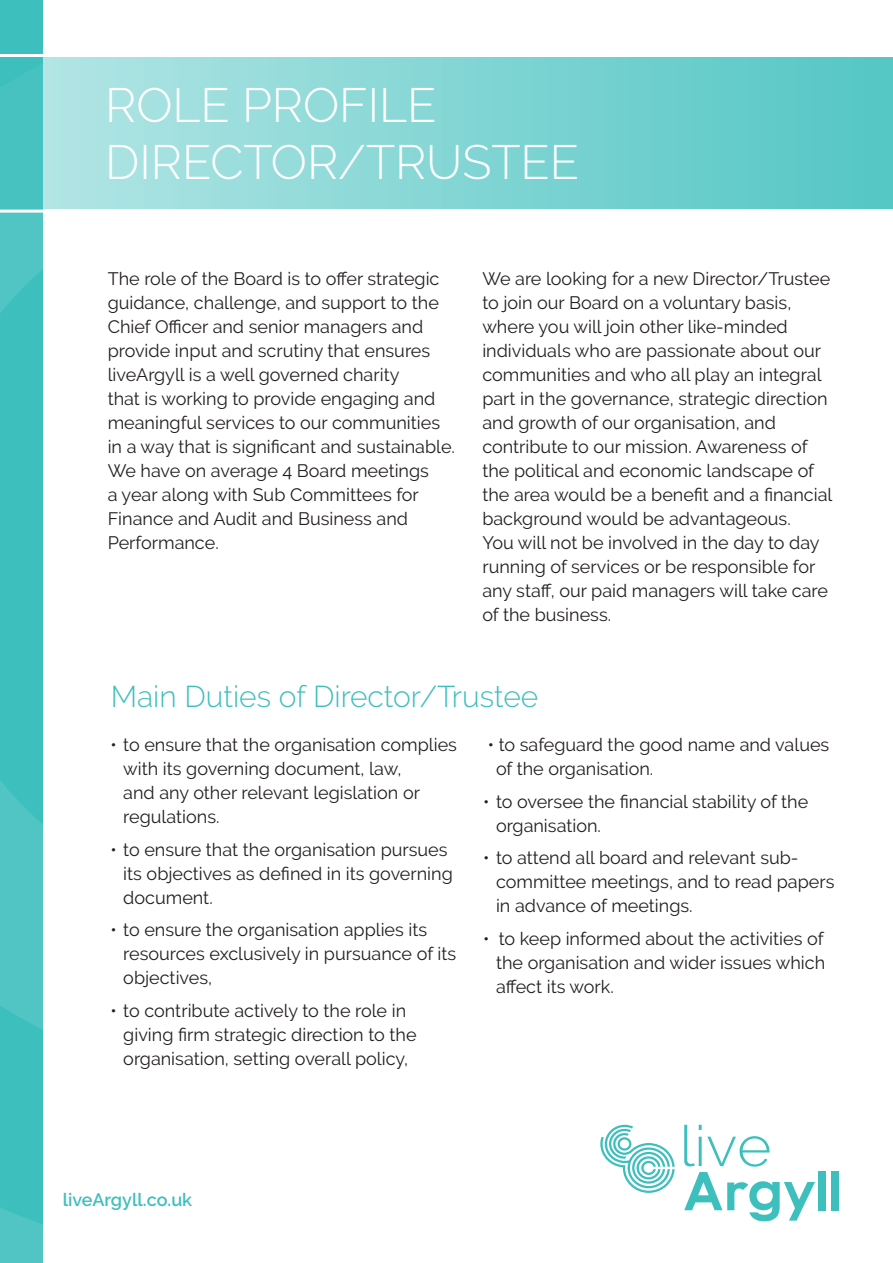
<style>
.page{position:relative;width:893px;height:1263px;background:#fff}
.page>*{position:absolute;margin:0;border:0;box-sizing:border-box;transform-origin:0 0}
.t1{font:300 48px/57.6px "Raleway";color:#fff}
.t2{font:300 30px "Raleway";color:#3dbfbd}
.t3{font:18px/24px "Raleway";color:#231f20}
.t4{font:600 18px "Raleway";color:#3dbfbd}
</style>
<div class="page">
<svg style="left:0;top:0;width:43px;height:1263px;background:#42c0be"></svg>
<svg style="left:0;top:57px;width:893px;height:151px;background:#7fd4d3"></svg>
<hr style="left:0;top:54px;width:893px;height:3px;background:#fff">
<hr style="left:0;top:210px;width:893px;height:3px;background:#fff">
<svg style="left:600px;top:1125px;width:75px;height:68px"></svg>
<svg style="left:684px;top:1125px;width:131px;height:96px"></svg>
<div style="left:818px;top:1171px;width:8px;height:39px;background:#3dbfbd"></div>
<div style="left:832px;top:1171px;width:7px;height:39px;background:#3dbfbd"></div>
<p class="t1" style="left:105px;top:76px;width:475px">ROLE PROFILE<br>DIRECTOR/TRUSTEE</p>
<p class="t3" style="left:108px;top:266px;width:349px">The role of the Board is to offer strategic guidance, challenge, and support to the Chief Officer and senior managers and provide input and scrutiny that ensures liveArgyll is a well governed charity<br>that is working to provide engaging and meaningful services to our communities in a way that is significant and sustainable.<br>We have on average 4 Board meetings<br>a year along with Sub Committees for Finance and Audit and Business and Performance.</p>
<p class="t3" style="left:482px;top:266px;width:352px">We are looking for a new Director/Trustee to join our Board on a voluntary basis, where you will join other like-minded individuals who are passionate about our communities and who all play an integral part in the governance, strategic direction and growth of our organisation, and contribute to our mission. Awareness of the political and economic landscape of the area would be a benefit and a financial background would be advantageous.<br>You will not be involved in the day to day running of services or be responsible for any staff, our paid managers will take care of the business.</p>
<p class="t2" style="left:111px;top:679px;width:429px">Main Duties of Director/Trustee</p>
<p class="t3" style="left:123px;top:733px;width:335px;text-indent:-13px">•● to ensure that the organisation complies with its governing document, law,<br>and any other relevant legislation or regulations.</p>
<p class="t3" style="left:123px;top:837px;width:331px;text-indent:-13px">•● to ensure that the organisation pursues its objectives as defined in its governing document.</p>
<p class="t3" style="left:123px;top:918px;width:334px;text-indent:-13px">•● to ensure the organisation applies its resources exclusively in pursuance of its objectives,</p>
<p class="t3" style="left:123px;top:998px;width:295px;text-indent:-13px">•● to contribute actively to the role in giving firm strategic direction to the organisation, setting overall policy,</p>
<p class="t3" style="left:496px;top:733px;width:335px;text-indent:-13px">● •● to safeguard the good name and values of the organisation.</p>
<p class="t3" style="left:496px;top:789px;width:314px;text-indent:-13px">•● to oversee the financial stability of the organisation.</p>
<p class="t3" style="left:496px;top:846px;width:340px;text-indent:-13px">•● to attend all board and relevant sub&shy;committee meetings, and to read papers in advance of meetings.</p>
<p class="t3" style="left:496px;top:926px;width:331px;text-align:justify;text-indent:-13px">•● to keep informed about the activities of the organisation and wider issues which affect its work.</p>
<p class="t4" style="left:63px;top:1189px;width:131px">liveArgyll.co.uk</p>
</div>
